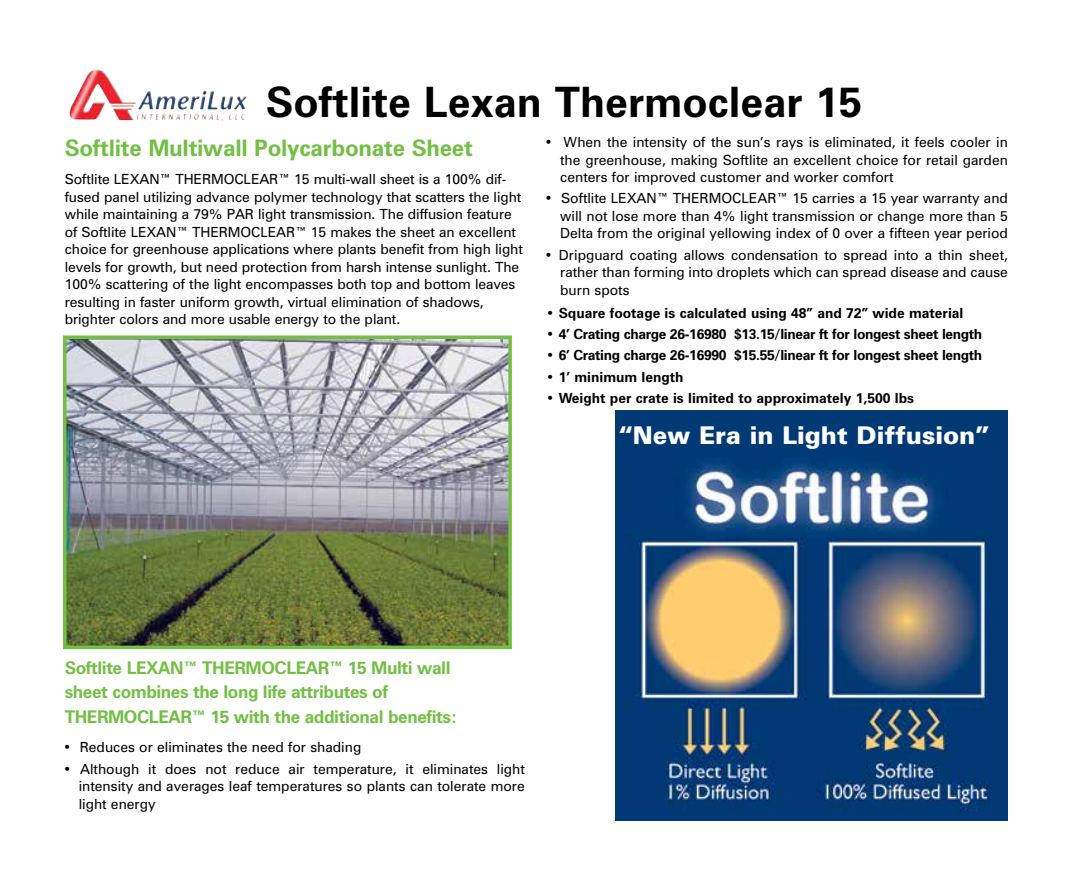
<style>
.page{position:relative;width:1071px;height:882px;background:#fff}
.page>*{position:absolute;margin:0;border:0;box-sizing:border-box;transform-origin:0 0}
.t1{font:700 42px "Zurich BT";color:#000}
.t2{font:900 24.5px "Zurich BT";color:#fff}
.t3{font:700 22.75px "Zurich BT";letter-spacing:-.01em;color:#72bf44}
.t4{font:700 17.5px/24.5px "Zurich BT";letter-spacing:-.025em;color:#72bf44}
.t5{font:14px/17.5px "Zurich BT";letter-spacing:-.005em;color:#000;text-align:justify}
.t6{font:700 14px "Zurich BT";letter-spacing:-.02em;color:#000}
.t7{font:700 14px "Zurich BT";color:#000}
</style>
<div class="page">
<img style="left:68px;top:341px;width:439px;height:303px">
<div style="left:63px;top:336px;width:449px;height:313px;border:4px solid #72bf44"></div>
<div style="left:616px;top:411px;width:392px;height:410px;background:#003974"></div>
<img style="left:630px;top:463px;width:359px;height:348px">
<img style="left:70px;top:70px;width:29px;height:50px">
<h1 class="t1" style="left:266px;top:76px;width:598px">Softlite Lexan Thermoclear 15</h1>
<h3 class="t3" style="left:65px;top:134px;width:410px">Softlite Multiwall Polycarbonate Sheet</h3>
<p class="t5" style="left:65px;top:170px;width:460px;text-align:left">Softlite LEXAN™ THERMOCLEAR™ 15 multi-wall sheet is a 100% dif&shy;fused panel utilizing advance polymer technology that scatters the light while maintaining a 79% PAR light transmission. The diffusion feature of Softlite LEXAN™ THERMOCLEAR™ 15 makes the sheet an excellent choice for greenhouse applications where plants benefit from high light levels for growth, but need protection from harsh intense sunlight. The 100% scattering of the light encompasses both top and bottom leaves resulting in faster uniform growth, virtual elimination of shadows, brighter colors and more usable energy to the plant.</p>
<p class="t5" style="left:560px;top:133px;width:449px;text-indent:-16px">• When the intensity of the sun’s rays is eliminated, it feels cooler in the greenhouse, making Softlite an excellent choice for retail garden centers for improved customer and worker comfort</p>
<p class="t5" style="left:560px;top:190px;width:449px;text-indent:-16px">• Softlite LEXAN™ THERMOCLEAR™ 15 carries a 15 year warranty and will not lose more than 4% light transmission or change more than 5<br>Delta from the original yellowing index of 0 over a fifteen year period</p>
<p class="t5" style="left:560px;top:246px;width:449px;text-indent:-16px">• Dripguard coating allows condensation to spread into a thin sheet, rather than forming into droplets which can spread disease and cause burn spots</p>
<p class="t7" style="left:546px;top:304px;width:419px">• Square footage is calculated using 48” and 72” wide material</p>
<p class="t6" style="left:546px;top:326px;width:438px">• 4’ Crating charge 26-16980 $13.15/linear ft for longest sheet length</p>
<p class="t6" style="left:546px;top:347px;width:438px">• 6’ Crating charge 26-16990 $15.55/linear ft for longest sheet length</p>
<p class="t7" style="left:546px;top:368px;width:139px">• 1’ minimum length</p>
<p class="t7" style="left:546px;top:389px;width:369px">• Weight per crate is limited to approximately 1,500 lbs</p>
<h2 class="t2" style="left:619px;top:420px;width:372px">“New Era in Light Diffusion”</h2>
<p class="t4" style="left:65px;top:655px;width:394px">Softlite LEXAN™ THERMOCLEAR™ 15 Multi wall sheet combines the long life attributes of<br>THERMOCLEAR™ 15 with the additional benefits:</p>
<p class="t5" style="left:63px;top:738px;width:300px">• Reduces or eliminates the need for shading</p>
<p class="t5" style="left:79px;top:760px;width:448px;text-indent:-16px">• Although it does not reduce air temperature, it eliminates light intensity and averages leaf temperatures so plants can tolerate more light energy</p>
</div>
